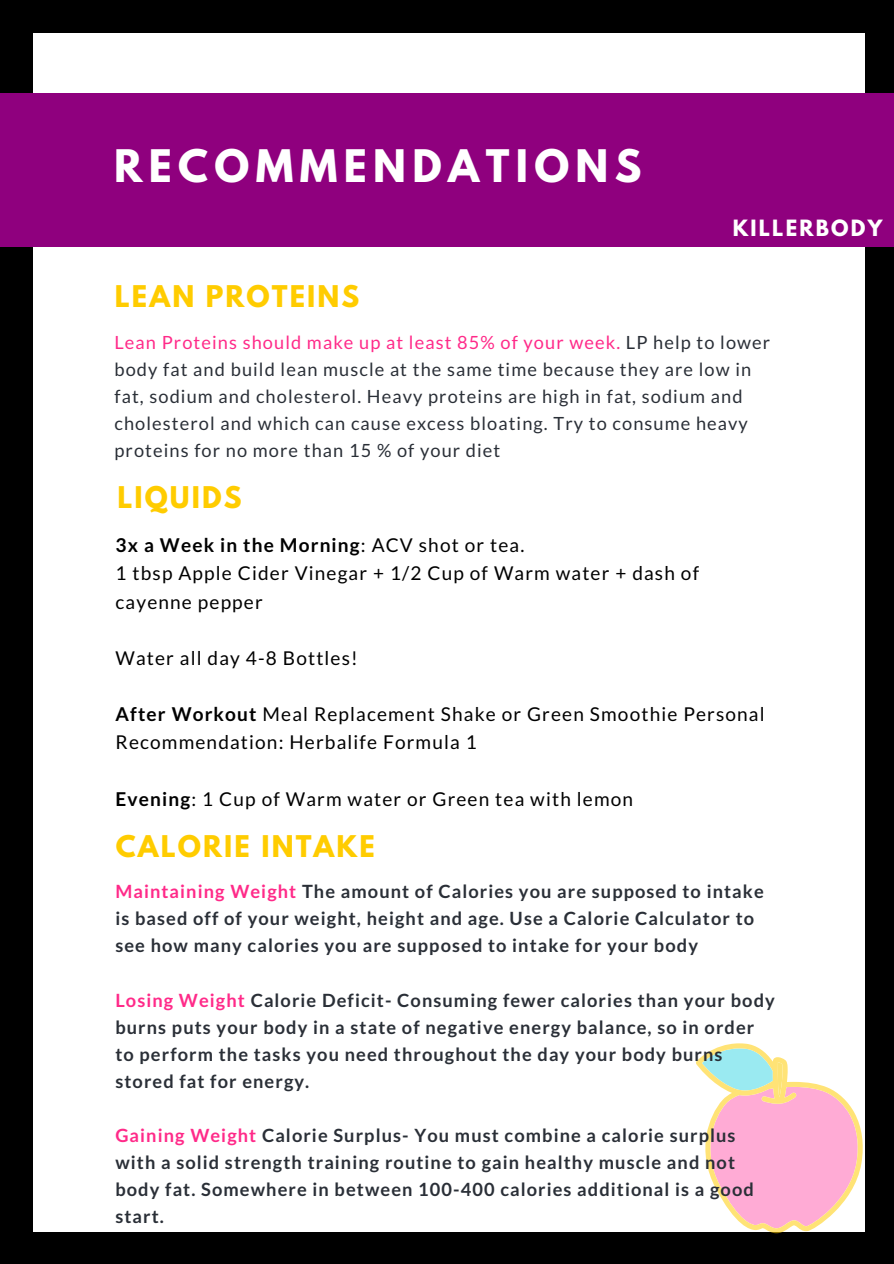
<style>
.page{position:relative;width:894px;height:1264px;background:#fff}
.page>*{position:absolute;margin:0;border:0;box-sizing:border-box;transform-origin:0 0}
.t1{font:700 39.75px "League Spartan";letter-spacing:.16em;color:#fff}
.t2{font:700 26.55px "League Spartan";letter-spacing:.08em;color:#fc0}
.t3{font:700 19.8px "League Spartan";letter-spacing:.11em;color:#fff}
.t4{font:19.05px "Lato";letter-spacing:.06em;color:#000}
.t5{font:700 19.05px "Lato";letter-spacing:.06em;color:#000}
.t6{font:700 18.15px/27px "Lato";letter-spacing:.06em;color:#2a2f37}
.t7{font:18.15px/27px "Lato";letter-spacing:.06em;color:#2a2f37}
.s1{color:#ff2a89}
.s2{font-weight:400}
.s3{font-weight:700}
</style>
<div class="page">
<div style="left:0;top:0;width:893px;height:1263px;background:#000"></div>
<div style="left:34px;top:33px;width:830px;height:1198px;background:#fff"></div>
<svg style="left:696px;top:1043px;width:165px;height:190px"></svg>
<div style="left:0;top:93px;width:893px;height:153px;background:#8f007e"></div>
<p class="t1" style="left:114px;top:146px;width:528px">RECOMMENDATIONS</p>
<p class="t3" style="left:732px;top:218px;width:151px">KILLERBODY</p>
<p class="t2" style="left:115px;top:283px;width:246px">LEAN PROTEINS</p>
<p class="t7" style="left:114px;top:328px;width:657px"><span class="s1">Lean Proteins should make up at least 85% of your week.</span> LP help to lower body fat and build lean muscle at the same time because they are low in fat, sodium and cholesterol. Heavy proteins are high in fat, sodium and cholesterol and which can cause excess bloating. Try to consume heavy proteins for no more than 15 % of your diet</p>
<p class="t2" style="left:117px;top:483px;width:125px">LIQUIDS</p>
<p class="t5" style="left:115px;top:533px;width:410px">3x a Week in the Morning<span class="s2">: ACV shot or tea.</span></p>
<p class="t4" style="left:115px;top:561px;width:585px">1 tbsp Apple Cider Vinegar + 1/2 Cup of Warm water + dash of</p>
<p class="t4" style="left:115px;top:590px;width:149px">cayenne pepper</p>
<p class="t4" style="left:115px;top:646px;width:243px">Water all day 4-8 Bottles!</p>
<p class="t4" style="left:115px;top:702px;width:650px"><span class="s3">After Workout</span> Meal Replacement Shake or Green Smoothie Personal</p>
<p class="t4" style="left:115px;top:730px;width:362px">Recommendation: Herbalife Formula 1</p>
<p class="t4" style="left:115px;top:787px;width:519px"><span class="s3">Evening</span>: 1 Cup of Warm water or Green tea with lemon</p>
<p class="t2" style="left:116px;top:832px;width:260px">CALORIE INTAKE</p>
<p class="t6" style="left:115px;top:877px;width:649px"><span class="s1">Maintaining Weight</span> The amount of Calories you are supposed to intake is based off of your weight, height and age. Use a Calorie Calculator to see how many calories you are supposed to intake for your body</p>
<p class="t6" style="left:115px;top:986px;width:660px"><span class="s1">Losing Weight</span> Calorie Deficit- Consuming fewer calories than your body burns puts your body in a state of negative energy balance, so in order to perform the tasks you need throughout the day your body burns stored fat for energy.</p>
<p class="t6" style="left:115px;top:1121px;width:639px"><span class="s1">Gaining Weight</span> Calorie Surplus- You must combine a calorie surplus with a solid strength training routine to gain healthy muscle and not body fat. Somewhere in between 100-400 calories additional is a good start.</p>
</div>
